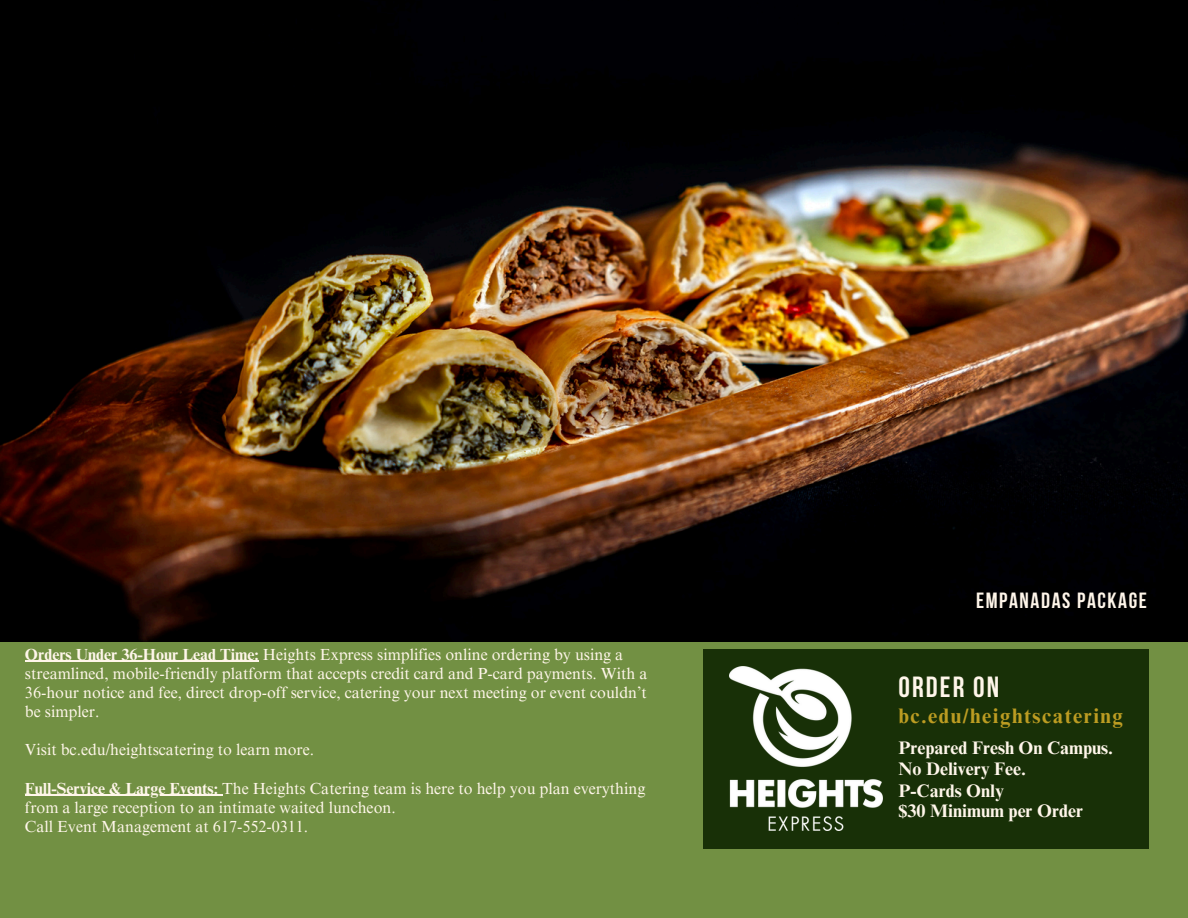
<style>
.page{position:relative;width:1188px;height:918px;background:#729043}
.page>*{position:absolute;margin:0;border:0;box-sizing:border-box;transform-origin:0 0}
.t1{font:700 29.1px "Bebas Neue";letter-spacing:.075em;color:#fff6ea}
.t2{font:700 21.9px "Bebas Neue";letter-spacing:.075em;color:#fff6ea}
.t3{font:700 21px "Times NRMT Pro";letter-spacing:.07em;color:#bc9c22}
.t4{font:700 18.15px "Times NRMT Pro";color:#fff6ea}
.t5{font:16.05px/19.2px "Times NRMT Pro";color:#fff6ea}
.s1{font-weight:700}
</style>
<div class="page">
<div style="left:703px;top:649px;width:445px;height:199px;background:#183007"></div>
<img style="left:729px;top:666px;width:153px;height:165px">
<img style="left:0;top:0;width:1188px;height:641px">
<hr style="left:25px;top:661px;width:234px;height:1px;background:#fff6ea">
<hr style="left:25px;top:795px;width:193px;height:1px;background:#fff6ea">
<h3 class="t5" style="left:25px;top:647px;width:624px"><span class="s1">Orders Under 36-Hour Lead Time:</span> Heights Express simplifies online ordering by using a streamlined, mobile-friendly platform that accepts credit card and P-card payments. With a 36-hour notice and fee, direct drop-off service, catering your next meeting or event couldn’t be simpler.</h3>
<h3 class="t5" style="left:25px;top:742px;width:291px">Visit bc.edu/heightscatering to learn more.</h3>
<h3 class="t5" style="left:25px;top:781px;width:622px"><span class="s1">Full-Service &amp; Large Events:</span> The Heights Catering team is here to help you plan everything from a large reception to an intimate waited luncheon.</h3>
<h3 class="t5" style="left:25px;top:819px;width:285px">Call Event Management at 617-552-0311.</h3>
<h2 class="t2" style="left:976px;top:592px;width:172px">EMPANADAS PACKAGE</h2>
<p class="t1" style="left:899px;top:675px;width:102px">ORDER ON</p>
<p class="t3" style="left:899px;top:708px;width:226px">bc.edu/heightscatering</p>
<p class="t4" style="left:899px;top:741px;width:216px">Prepared Fresh On Campus.</p>
<p class="t4" style="left:899px;top:762px;width:129px">No Delivery Fee.</p>
<p class="t4" style="left:899px;top:784px;width:107px">P-Cards Only</p>
<h1 class="t4" style="left:899px;top:804px;width:186px">$30 Minimum per Order</h1>
</div>
